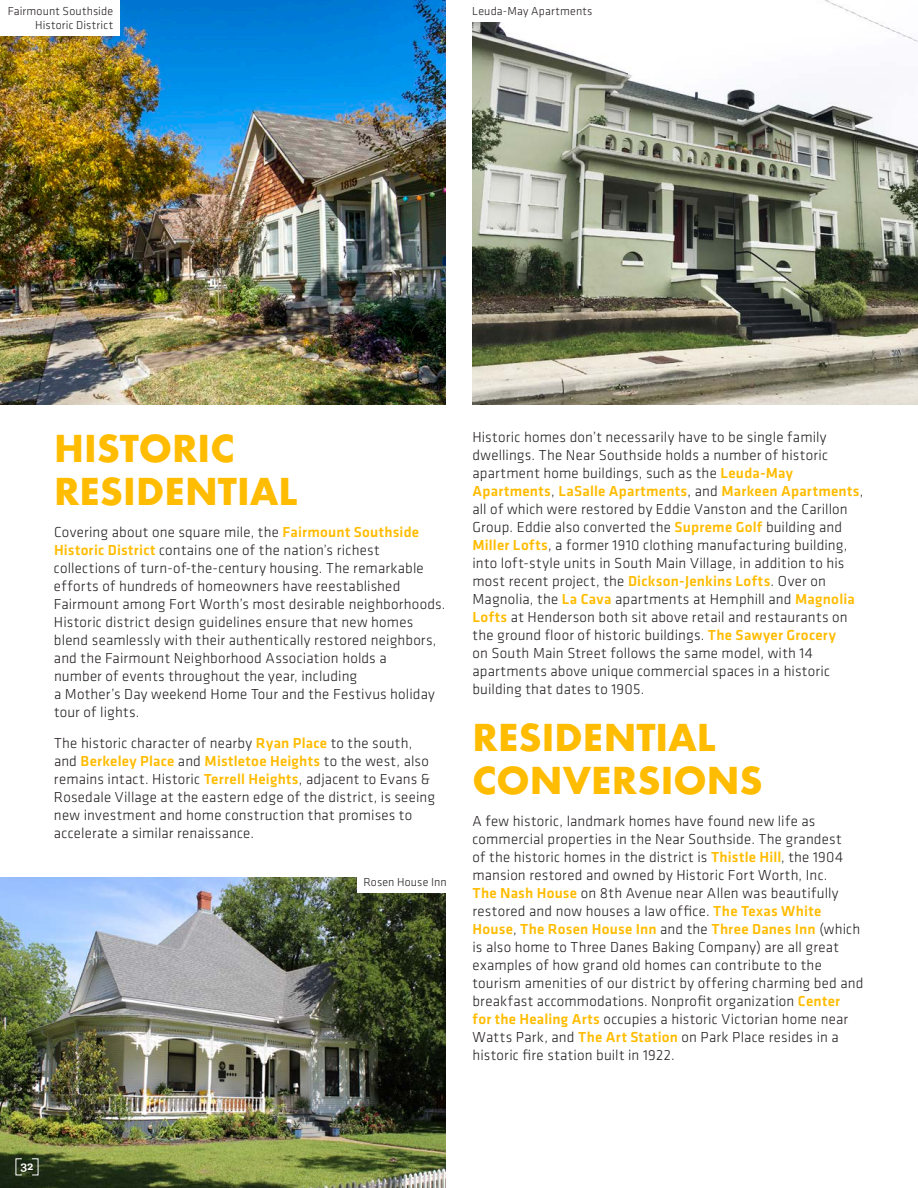
<style>
.page{position:relative;width:918px;height:1188px;background:#fff}
.page>*{position:absolute;margin:0;border:0;box-sizing:border-box;transform-origin:0 0}
.Section_Headings{font:700 36px/43.2px "Futura";color:#ffbc00}
.Section_Headings-2{font:300 15px/18px "Klavika";letter-spacing:.015em;color:#231f20}
.Body_Copy{font:300 15px/18px "Klavika";letter-spacing:.015em;color:#231f20}
.t1{font:700 13.5px "Klinic Slab";color:#fff}
.Photo_Caption{font:300 12px/13.5px "Klavika";letter-spacing:.015em;color:#231f20;text-align:right}
.s1{font-family:"Klavika Medium TF";font-weight:400;color:#ffbc00}
</style>
<div class="page">
<img style="left:0;top:878px;width:446px;height:310px">
<div style="left:357px;top:871px;width:96px;height:22px;background:#fff"></div>
<img style="left:0;top:0;width:446px;height:405px">
<img style="left:472px;top:0;width:446px;height:405px">
<div style="left:0;top:0;width:120px;height:35px;background:#fff"></div>
<div style="left:465px;top:0;width:134px;height:22px;background:#fff"></div>
<p class="Photo_Caption" style="left:8px;top:4px;width:107px">Fairmount Southside<br>Historic District</p>
<p class="Photo_Caption" style="left:472px;top:4px;width:122px">Leuda-May Apartments</p>
<p class="Section_Headings" style="left:54px;top:427px;width:245px">HISTORIC<br>RESIDENTIAL</p>
<p class="Section_Headings-2" style="left:54px;top:523px;width:393px">Covering about one square mile, the <span class="s1">Fairmount Southside Historic District</span> contains one of the nation’s richest collections of turn-of-the-century housing. The remarkable efforts of hundreds of homeowners have reestablished Fairmount among Fort Worth’s most desirable neighborhoods.<br>Historic district design guidelines ensure that new homes blend seamlessly with their authentically restored neighbors, and the Fairmount Neighborhood Association holds a<br>number of events throughout the year, including<br>a Mother’s Day weekend Home Tour and the Festivus holiday tour of lights.</p>
<p class="Body_Copy" style="left:54px;top:734px;width:383px">The historic character of nearby <span class="s1">Ryan Place</span> to the south, and <span class="s1">Berkeley Place</span> and <span class="s1">Mistletoe Heights</span> to the west, also remains intact. Historic <span class="s1">Terrell Heights</span>, adjacent to Evans &amp; Rosedale Village at the eastern edge of the district, is seeing new investment and home construction that promises to accelerate a similar renaissance.</p>
<p class="Photo_Caption" style="left:363px;top:875px;width:85px">Rosen House Inn</p>
<p class="Body_Copy" style="left:472px;top:429px;width:392px">Historic homes don’t necessarily have to be single family dwellings. The Near Southside holds a number of historic apartment home buildings, such as the <span class="s1">Leuda-May Apartments</span>, <span class="s1">LaSalle Apartments</span>, and <span class="s1">Markeen Apartments</span>, all of which were restored by Eddie Vanston and the Carillon Group. Eddie also converted the <span class="s1">Supreme Golf</span> building and <span class="s1">Miller Lofts</span>, a former 1910 clothing manufacturing building, into loft-style units in South Main Village, in addition to his most recent project, the <span class="s1">Dickson-Jenkins Lofts</span>. Over on Magnolia, the <span class="s1">La Cava</span> apartments at Hemphill and <span class="s1">Magnolia Lofts</span> at Henderson both sit above retail and restaurants on the ground floor of historic buildings. <span class="s1">The Sawyer Grocery<br></span>on South Main Street follows the same model, with 14 apartments above unique commercial spaces in a historic building that dates to 1905.</p>
<p class="Section_Headings" style="left:472px;top:716px;width:292px">RESIDENTIAL<br>CONVERSIONS</p>
<p class="Section_Headings-2" style="left:472px;top:812px;width:393px">A few historic, landmark homes have found new life as commercial properties in the Near Southside. The grandest<br>of the historic homes in the district is <span class="s1">Thistle Hill</span>, the 1904 mansion restored and owned by Historic Fort Worth, Inc.<br><span class="s1">The Nash House</span> on 8th Avenue near Allen was beautifully restored and now houses a law office. <span class="s1">The Texas White House</span>, <span class="s1">The Rosen House Inn</span> and the <span class="s1">Three Danes Inn</span> (which is also home to Three Danes Baking Company) are all great examples of how grand old homes can contribute to the tourism amenities of our district by offering charming bed and breakfast accommodations. Nonprofit organization <span class="s1">Center<br>for the Healing Arts</span> occupies a historic Victorian home near Watts Park, and <span class="s1">The Art Station</span> on Park Place resides in a historic fire station built in 1922.</p>
<p class="t1" style="left:20px;top:1157px;width:15px">32</p>
</div>
